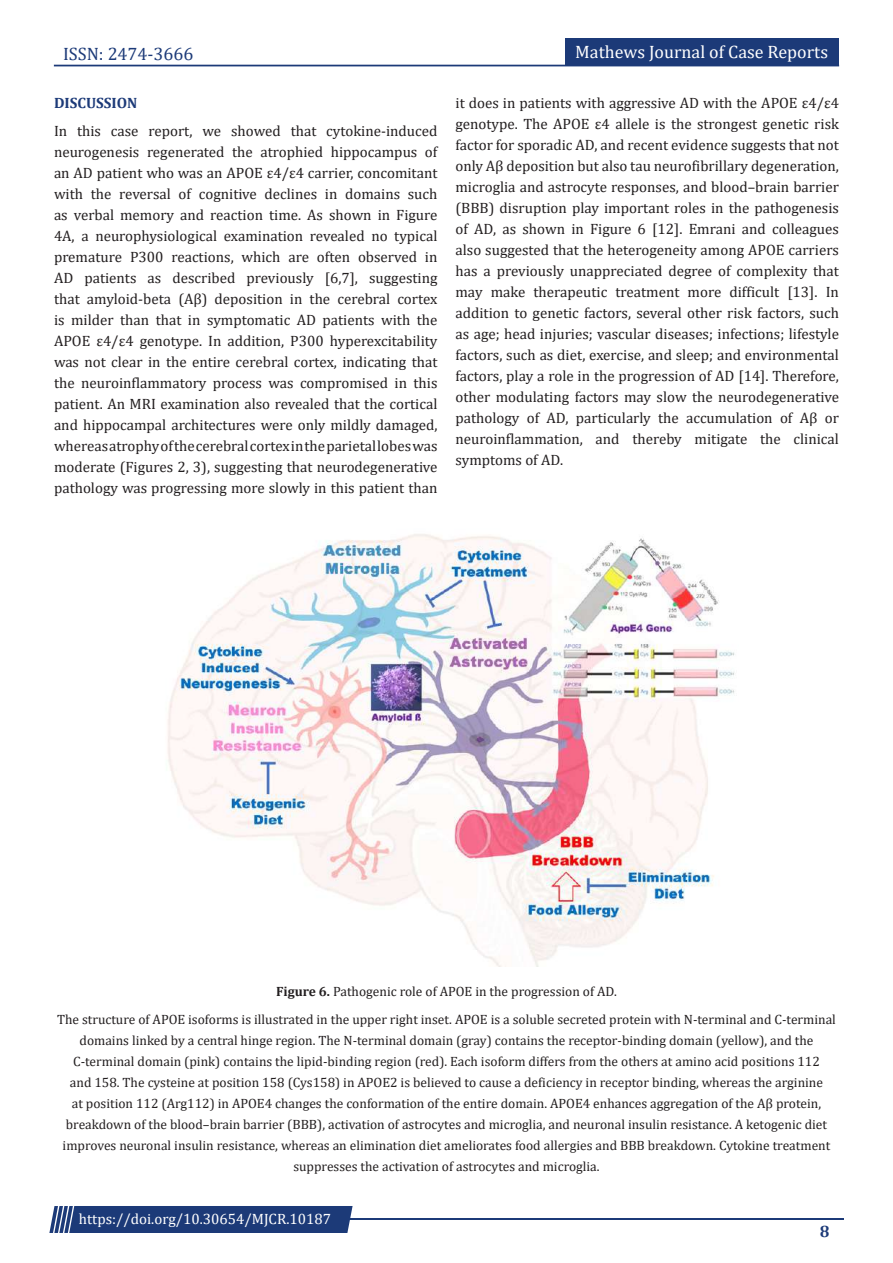
<style>
.page{position:relative;width:893px;height:1263px;background:#fff}
.page>*{position:absolute;margin:0;border:0;box-sizing:border-box;transform-origin:0 0}
.t1{font:18px "Cambria";color:#fff}
.t2{font:18px "Cambria";color:#1c3a78}
.t3{font:700 16.5px "Cambria";color:#1c3a78}
.t4{font:15px/21px "Cambria";color:#231f20;text-align:justify}
.t5{font:15px "Cambria";color:#fff}
.t6{font:700 15px "Cambria";color:#1c3a78}
.t7{font:13.5px/21px "Cambria";color:#231f20;text-align:center}
.s1{font-weight:700}
</style>
<div class="page">
<div style="left:54px;top:65px;width:785px;height:1px;border:1px solid #1c3a78"></div>
<div style="left:565px;top:39px;width:274px;height:27px;background:#1c3a78"></div>
<hr style="left:310px;top:1219px;width:534px;height:1px;background:#1c3a78">
<div style="left:49px;top:1206px;width:304px;height:27px;background:#1c3a78"></div>
<img style="left:167px;top:534px;width:568px;height:433px">
<p class="t2" style="left:63px;top:43px;width:132px">ISSN: 2474-3666</p>
<p class="t6" style="left:54px;top:92px;width:85px">DISCUSSION</p>
<p class="t4" style="left:54px;top:120px;width:385px">In this case report, we showed that cytokine-induced neurogenesis regenerated the atrophied hippocampus of an AD patient who was an APOE ε4/ε4 carrier, concomitant with the reversal of cognitive declines in domains such as verbal memory and reaction time. As shown in Figure 4A, a neurophysiological examination revealed no typical premature P300 reactions, which are often observed in AD patients as described previously [6,7], suggesting that amyloid-beta (Aβ) deposition in the cerebral cortex is milder than that in symptomatic AD patients with the APOE ε4/ε4 genotype. In addition, P300 hyperexcitability was not clear in the entire cerebral cortex, indicating that the neuroinflammatory process was compromised in this patient. An MRI examination also revealed that the cortical and hippocampal architectures were only mildly damaged, whereas atrophy of the cerebral cortex in the parietal lobes was moderate (Figures 2, 3), suggesting that neurodegenerative pathology was progressing more slowly in this patient than</p>
<p class="t1" style="left:575px;top:41px;width:254px">Mathews Journal of Case Reports</p>
<p class="t4" style="left:455px;top:92px;width:385px">it does in patients with aggressive AD with the APOE ε4/ε4 genotype. The APOE ε4 allele is the strongest genetic risk factor for sporadic AD, and recent evidence suggests that not only Aβ deposition but also tau neurofibrillary degeneration, microglia and astrocyte responses, and blood–brain barrier (BBB) disruption play important roles in the pathogenesis of AD, as shown in Figure 6 [12]. Emrani and colleagues also suggested that the heterogeneity among APOE carriers has a previously unappreciated degree of complexity that may make therapeutic treatment more difficult [13]. In addition to genetic factors, several other risk factors, such as age; head injuries; vascular diseases; infections; lifestyle factors, such as diet, exercise, and sleep; and environmental factors, play a role in the progression of AD [14]. Therefore, other modulating factors may slow the neurodegenerative pathology of AD, particularly the accumulation of Aβ or neuroinflammation, and thereby mitigate the clinical symptoms of AD.</p>
<p class="t7" style="left:57px;top:977px;width:780px;line-height:28.5px"><span class="s1">Figure 6.</span> Pathogenic role of APOE in the progression of AD.<br>The structure of APOE isoforms is illustrated in the upper right inset. APOE is a soluble secreted protein with N-terminal and C-terminal</p>
<p class="t7" style="left:63px;top:1030px;width:769px">domains linked by a central hinge region. The N-terminal domain (gray) contains the receptor-binding domain (yellow), and the C-terminal domain (pink) contains the lipid-binding region (red). Each isoform differs from the others at amino acid positions 112 and 158. The cysteine at position 158 (Cys158) in APOE2 is believed to cause a deficiency in receptor binding, whereas the arginine<br>at position 112 (Arg112) in APOE4 changes the conformation of the entire domain. APOE4 enhances aggregation of the Aβ protein, breakdown of the blood–brain barrier (BBB), activation of astrocytes and microglia, and neuronal insulin resistance. A ketogenic diet improves neuronal insulin resistance, whereas an elimination diet ameliorates food allergies and BBB breakdown. Cytokine treatment suppresses the activation of astrocytes and microglia.</p>
<p class="t5" style="left:79px;top:1210px;width:254px">https://doi.org/10.30654/MJCR.10187</p>
<p class="t3" style="left:820px;top:1220px;width:11px">8</p>
</div>
